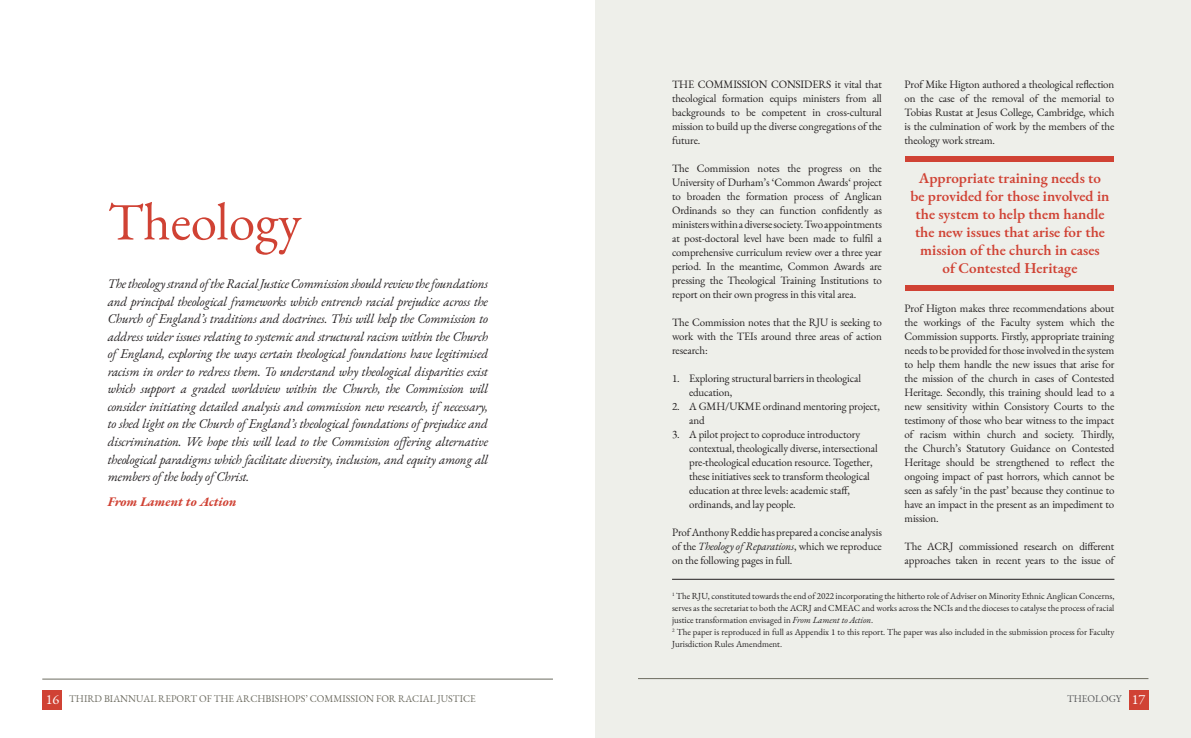
<style>
.page{position:relative;width:1191px;height:738px;background:#fff}
.page>*{position:absolute;margin:0;border:0;box-sizing:border-box;transform-origin:0 0}
.t1{font:53px "EB Garamond";color:#d04234}
.t2{font:600 15px/18px "EB Garamond";color:#d04234;text-align:center}
.t3{font:14px "EB Garamond";color:#fff}
.t4{font:italic 13px/17.5px "EB Garamond";letter-spacing:-.01em;color:#231f20;text-align:justify}
.t5{font:italic 700 13px "EB Garamond";color:#d04234}
.t6{font:11px/14px "EB Garamond";letter-spacing:-.01em;color:#231f20;text-align:justify}
.t7{font:10px "EB Garamond";color:#6d6c61}
.t8{font:10px "EB Garamond";color:#57585a}
.t9{font:9px/12px "EB Garamond";color:#231f20}
.s1{font-style:italic}
.s2{font-size:14px;color:#fff}
</style>
<div class="page">
<div style="left:595px;top:0;width:596px;height:737px;background:#eeefea"></div>
<div style="left:43px;top:689px;width:19px;height:20px;background:#d04234"></div>
<hr style="left:42px;top:678px;width:511px;height:1px;background:#6d6c61">
<hr style="left:638px;top:677px;width:510px;height:1px;background:#6d6c61">
<div style="left:1128px;top:689px;width:20px;height:20px;background:#d04234"></div>
<div style="left:905px;top:285px;width:209px;height:6px;background:#d04234"></div>
<div style="left:905px;top:156px;width:209px;height:6px;background:#d04234"></div>
<hr style="left:672px;top:578px;width:442px;height:1px;background:#231f20">
<h1 class="t1" style="left:108px;top:187px;width:195px">Theology</h1>
<p class="t4" style="left:108px;top:275px;width:382px">The theology strand of the Racial Justice Commission should review the foundations and principal theological frameworks which entrench racial prejudice across the Church of England’s traditions and doctrines. This will help the Commission to address wider issues relating to systemic and structural racism within the Church of England, exploring the ways certain theological foundations have legitimised racism in order to redress them. To understand why theological disparities exist which support a graded worldview within the Church, the Commission will consider initiating detailed analysis and commission new research, if necessary, to shed light on the Church of England’s theological foundations of prejudice and discrimination. We hope this will lead to the Commission offering alternative theological paradigms which facilitate diversity, inclusion, and equity among all members of the body of Christ.</p>
<p class="t5" style="left:108px;top:492px;width:130px">From Lament to Action</p>
<p class="t6" style="left:904px;top:77px;width:211px">Prof Mike Higton authored a theological reflection on the case of the removal of the memorial to Tobias Rustat at Jesus College, Cambridge, which is the culmination of work by the members of the theology work stream.</p>
<p class="t6" style="left:672px;top:77px;width:211px">THE COMMISSION CONSIDERS it vital that theological formation equips ministers from all backgrounds to be competent in cross-cultural mission to build up the diverse congregations of the future.</p>
<p class="t6" style="left:672px;top:161px;width:211px">The Commission notes the progress on the University of Durham’s ‘Common Awards‘ project to broaden the formation process of Anglican Ordinands so they can function confidently as ministers within a diverse society. Two appointments at post-doctoral level have been made to fulfil a comprehensive curriculum review over a three year period. In the meantime, Common Awards are pressing the Theological Training Institutions to report on their own progress in this vital area.</p>
<p class="t6" style="left:672px;top:315px;width:211px">The Commission notes that the RJU is seeking to work with the TEIs around three areas of action research:</p>
<p class="t6" style="left:689px;top:371px;width:173px;text-indent:-17px">1. Exploring structural barriers in theological education,</p>
<p class="t6" style="left:689px;top:399px;width:192px;text-indent:-17px">2. A GMH/UKME ordinand mentoring project, and</p>
<p class="t6" style="left:689px;top:427px;width:190px;text-align:left;text-indent:-17px">3. A pilot project to coproduce introductory contextual, theologically diverse, intersectional pre-theological education resource. Together, these initiatives seek to transform theological education at three levels: academic staff, ordinands, and lay people.</p>
<p class="t6" style="left:672px;top:525px;width:211px">Prof Anthony Reddie has prepared a concise analysis of the <span class="s1">Theology of Reparations</span>, which we reproduce on the following pages in full.</p>
<p class="t9" style="left:672px;top:589px;width:444px"><sup>1</sup> The RJU, constituted towards the end of 2022 incorporating the hitherto role of Adviser on Minority Ethnic Anglican Concerns, serves as the secretariat to both the ACRJ and CMEAC and works across the NCIs and the dioceses to catalyse the process of racial justice transformation envisaged in <span class="s1">From Lament to Action</span>.<br><sup>2</sup> The paper is reproduced in full as Appendix 1 to this report. The paper was also included in the submission process for Faculty Jurisdiction Rules Amendment.</p>
<h2 class="t2" style="left:910px;top:168px;width:201px">Appropriate training needs to be provided for those involved in the system to help them handle the new issues that arise for the mission of the church in cases<br>of Contested Heritage</h2>
<p class="t6" style="left:904px;top:301px;width:211px">Prof Higton makes three recommendations about the workings of the Faculty system which the Commission supports. Firstly, appropriate training needs to be provided for those involved in the system to help them handle the new issues that arise for the mission of the church in cases of Contested Heritage. Secondly, this training should lead to a new sensitivity within Consistory Courts to the testimony of those who bear witness to the impact of racism within church and society. Thirdly, the Church’s Statutory Guidance on Contested Heritage should be strengthened to reflect the ongoing impact of past horrors, which cannot be seen as safely ‘in the past’ because they continue to have an impact in the present as an impediment to mission.</p>
<p class="t6" style="left:904px;top:539px;width:211px">The ACRJ commissioned research on different approaches taken in recent years to the issue of</p>
<p class="t7" style="left:46px;top:692px;width:431px"><span class="s2">16</span> THIRD BIANNUAL REPORT OF THE ARCHBISHOPS’ COMMISSION FOR RACIAL JUSTICE</p>
<p class="t3" style="left:1131px;top:689px;width:15px">17</p>
<p class="t8" style="left:1067px;top:692px;width:56px">THEOLOGY</p>
</div>
